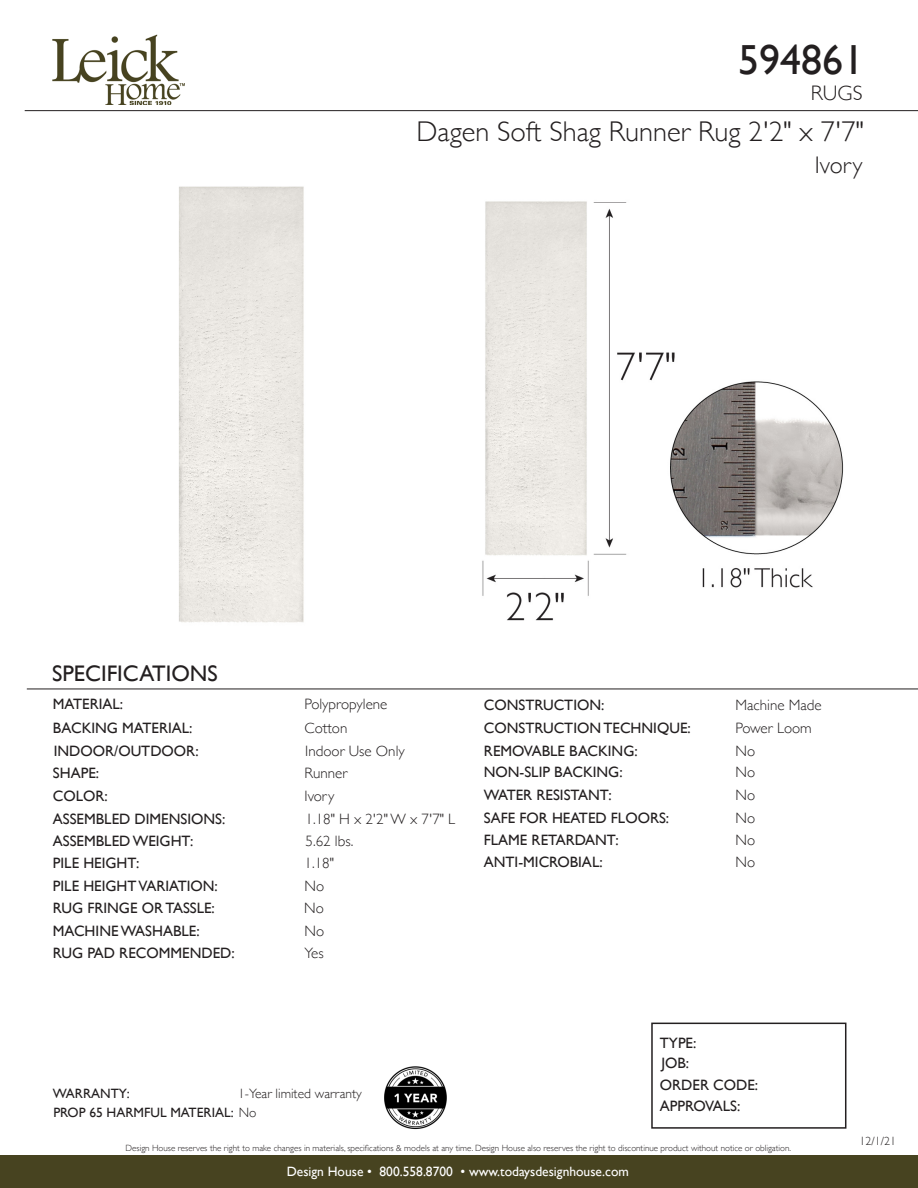
<style>
.page{position:relative;width:918px;height:1188px;background:#fff}
.page>*{position:absolute;margin:0;border:0;box-sizing:border-box;transform-origin:0 0}
.t1{font:42px "Gill Sans";color:#231f20}
.t2{font:300 28.5px "Gill Sans";color:#231f20}
.t3{font:300 24px "Gill Sans";color:#231f20}
.t4{font:22.5px "Gill Sans";color:#231f20}
.t5{font:300 21px "Gill Sans";color:#231f20}
.t6{font:15px/22.8px "Gill Sans";color:#231f20}
.t7{font:300 15px/22.8px "Gill Sans";color:#231f20}
.t8{font:13.5px "Gill Sans";color:#fff}
.t9{font:13.5px "Gill Sans";color:#231f20}
.t10{font:300 13.5px "Gill Sans";color:#231f20}
.t11{font:300 12px "Gill Sans";color:#231f20}
.t12{font:300 9px "Gill Sans";color:#231f20}
.s1{font-weight:300}
</style>
<div class="page">
<img style="left:687px;top:381px;width:157px;height:207px">
<div style="left:0;top:1156px;width:918px;height:32px;background:#474320"></div>
<img style="left:53px;top:34px;width:132px;height:71px">
<div style="left:651px;top:1023px;width:195px;height:106px;border:2px solid #231f20"></div>
<hr style="left:27px;top:689px;width:891px;height:1px;background:#231f20">
<img style="left:384px;top:1066px;width:63px;height:64px">
<hr style="left:25px;top:110px;width:893px;height:1px;background:#231f20">
<img style="left:482px;top:201px;width:205px;height:420px">
<img style="left:179px;top:186px;width:125px;height:437px">
<p class="t1" style="left:738px;top:35px;width:127px">594861</p>
<h3 class="t5" style="left:811px;top:76px;width:53px">RUGS</h3>
<p class="t2" style="left:416px;top:110px;width:449px">Dagen Soft Shag Runner Rug 2'2" x 7'7"</p>
<h3 class="t3" style="left:815px;top:147px;width:49px">Ivory</h3>
<h3 class="t4" style="left:52px;top:660px;width:167px">SPECIFICATIONS</h3>
<p class="t6" style="left:53px;top:693px;width:72px">MATERIAL:</p>
<p class="t7" style="left:305px;top:692px;width:84px">Polypropylene</p>
<p class="t6" style="left:53px;top:716px;width:141px">BACKING MATERIAL:</p>
<p class="t7" style="left:305px;top:715px;width:44px">Cotton</p>
<p class="t6" style="left:54px;top:739px;width:146px">INDOOR/OUTDOOR:</p>
<p class="t7" style="left:305px;top:739px;width:101px">Indoor Use Only</p>
<p class="t6" style="left:53px;top:761px;width:48px">SHAPE:</p>
<p class="t7" style="left:305px;top:761px;width:44px">Runner</p>
<p class="t6" style="left:53px;top:784px;width:57px">COLOR:</p>
<p class="t7" style="left:305px;top:784px;width:31px">Ivory</p>
<p class="t6" style="left:53px;top:807px;width:174px">ASSEMBLED DIMENSIONS:</p>
<p class="t6" style="left:53px;top:829px;width:142px">ASSEMBLED WEIGHT:</p>
<p class="t7" style="left:306px;top:807px;width:151px">1.18" H x 2'2" W x 7'7" L</p>
<p class="t7" style="left:306px;top:829px;width:49px">5.62 lbs.</p>
<p class="t6" style="left:53px;top:851px;width:88px">PILE HEIGHT:</p>
<p class="t7" style="left:305px;top:851px;width:31px">1.18"</p>
<p class="t6" style="left:53px;top:874px;width:166px">PILE HEIGHT VARIATION:</p>
<p class="t7" style="left:305px;top:874px;width:21px">No</p>
<p class="t6" style="left:53px;top:897px;width:163px">RUG FRINGE OR TASSLE:</p>
<p class="t7" style="left:304px;top:896px;width:21px">No</p>
<p class="t6" style="left:53px;top:919px;width:148px">MACHINE WASHABLE:</p>
<p class="t6" style="left:53px;top:941px;width:183px">RUG PAD RECOMMENDED:</p>
<p class="t7" style="left:305px;top:919px;width:21px">No</p>
<p class="t7" style="left:305px;top:941px;width:21px">Yes</p>
<p class="t6" style="left:484px;top:694px;width:122px">CONSTRUCTION:</p>
<p class="t6" style="left:484px;top:716px;width:208px">CONSTRUCTION TECHNIQUE:</p>
<p class="t6" style="left:484px;top:739px;width:155px">REMOVABLE BACKING:</p>
<p class="t6" style="left:484px;top:761px;width:140px">NON-SLIP BACKING:</p>
<p class="t6" style="left:484px;top:784px;width:187px">WATER RESISTANT:<br>SAFE FOR HEATED FLOORS:</p>
<p class="t6" style="left:484px;top:829px;width:136px">FLAME RETARDANT:</p>
<p class="t6" style="left:484px;top:850px;width:120px">ANTI-MICROBIAL:</p>
<p class="t7" style="left:735px;top:693px;width:88px">Machine Made</p>
<p class="t7" style="left:735px;top:716px;width:78px">Power Loom</p>
<p class="t7" style="left:736px;top:739px;width:21px">No</p>
<p class="t7" style="left:735px;top:760px;width:21px">No</p>
<p class="t7" style="left:735px;top:783px;width:21px">No<br>No</p>
<p class="t7" style="left:735px;top:828px;width:21px">No</p>
<p class="t7" style="left:735px;top:850px;width:21px">No</p>
<p class="t9" style="left:53px;top:1085px;width:78px">WARRANTY:</p>
<p class="t10" style="left:238px;top:1083px;width:125px">1-Year limited warranty</p>
<p class="t9" style="left:53px;top:1105px;width:205px">PROP 65 HARMFUL MATERIAL: <span class="s1">No</span></p>
<p class="t6" style="left:660px;top:1033px;width:38px;line-height:19.5px">TYPE:<br>JOB:</p>
<p class="t6" style="left:660px;top:1075px;width:100px;line-height:21px">ORDER CODE:<br>APPROVALS:</p>
<p class="t12" style="left:126px;top:1141px;width:667px">Design House reserves the right to make changes in materials, specifications &amp; models at any time. Design House also reserves the right to discontinue product without notice or obligation.</p>
<p class="t8" style="left:287px;top:1164px;width:344px">Design House • 800.558.8700 • www.todaysdesignhouse.com</p>
<p class="t11" style="left:859px;top:1132px;width:38px">12/1/21</p>
</div>
